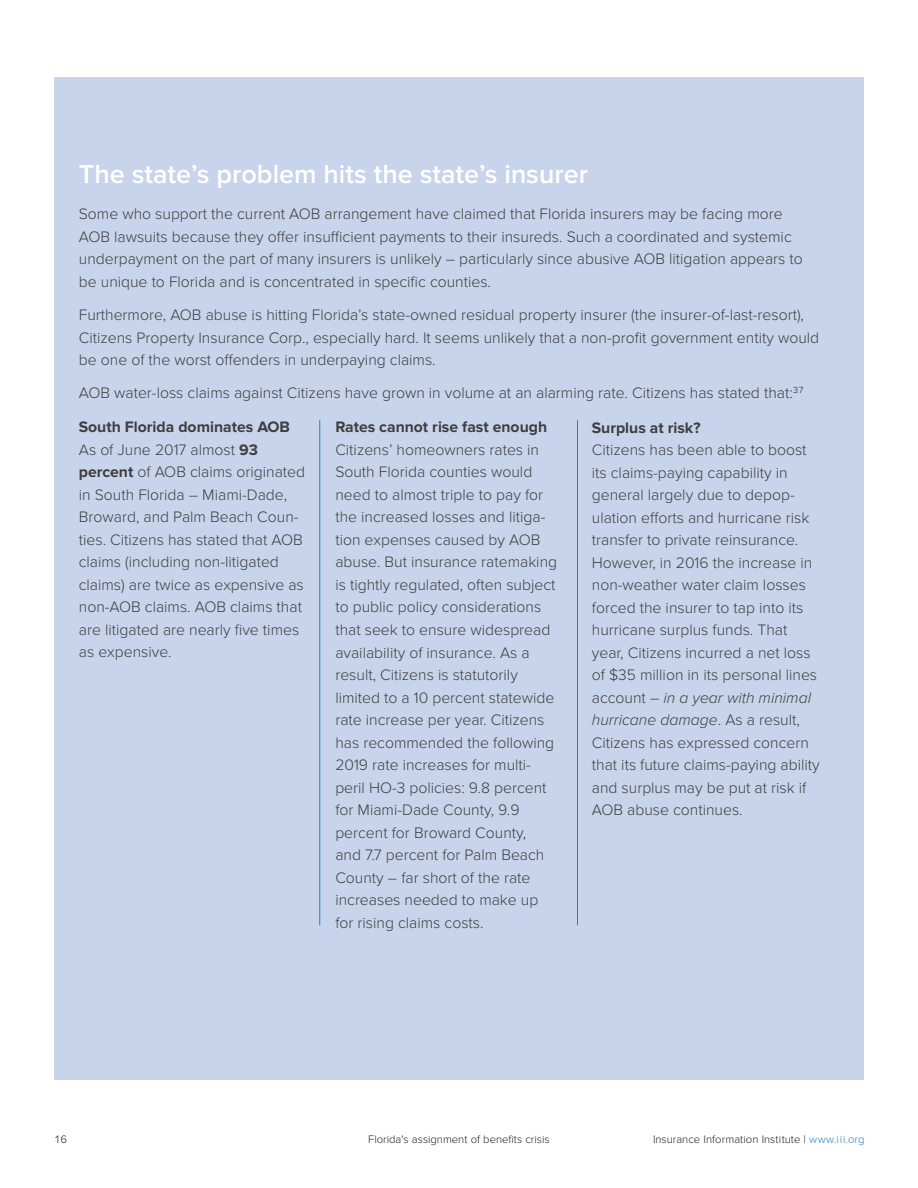
<style>
.page{position:relative;width:918px;height:1188px;background:#fff}
.page>*{position:absolute;margin:0;border:0;box-sizing:border-box;transform-origin:0 0}
.Article_headings{font:600 27px "Proxima Nova";color:#fff}
.Text{font:300 15.75px/22.5px "Proxima Nova";color:#3e3e3f}
.t1{font:300 11.25px "Proxima Nova";color:#231f20}
.s1{font-weight:700}
.s2{font-style:italic}
.s3{color:#2f7dbe}
</style>
<div class="page">
<div style="left:54px;top:78px;width:810px;height:1002px;background:#c8d4eb"></div>
<hr style="left:319px;top:420px;width:1px;height:506px;background:#2f7dbe">
<hr style="left:577px;top:420px;width:1px;height:506px;background:#2f7dbe">
<p class="Article_headings" style="left:79px;top:159px;width:511px">The state’s problem hits the state’s insurer</p>
<p class="Text" style="left:79px;top:203px;width:726px">Some who support the current AOB arrangement have claimed that Florida insurers may be facing more AOB lawsuits because they offer insufficient payments to their insureds. Such a coordinated and systemic underpayment on the part of many insurers is unlikely – particularly since abusive AOB litigation appears to be unique to Florida and is concentrated in specific counties.</p>
<p class="Text" style="left:79px;top:304px;width:742px">Furthermore, AOB abuse is hitting Florida’s state-owned residual property insurer (the insurer-of-last-resort),<br>Citizens Property Insurance Corp., especially hard. It seems unlikely that a non-profit government entity would be one of the worst offenders in underpaying claims.</p>
<p class="Text" style="left:79px;top:382px;width:726px">AOB water-loss claims against Citizens have grown in volume at an alarming rate. Citizens has stated that:<sup>37</sup></p>
<p class="Text" style="left:79px;top:416px;width:228px"><span class="s1">South Florida dominates AOB<br></span>As of June 2017 almost <span class="s1">93 percent</span> of AOB claims originated in South Florida – Miami-Dade,<br>Broward, and Palm Beach Coun&shy;ties. Citizens has stated that AOB claims (including non-litigated claims) are twice as expensive as non-AOB claims. AOB claims that are litigated are nearly five times as expensive.</p>
<p class="Text" style="left:335px;top:416px;width:223px"><span class="s1">Rates cannot rise fast enough<br></span>Citizens’ homeowners rates in<br>South Florida counties would need to almost triple to pay for the increased losses and litiga&shy;tion expenses caused by AOB abuse. But insurance ratemaking is tightly regulated, often subject to public policy considerations that seek to ensure widespread availability of insurance. As a result, Citizens is statutorily limited to a 10 percent statewide rate increase per year. Citizens has recommended the following<br>2019 rate increases for multi&shy;peril HO-3 policies: 9.8 percent for Miami-Dade County, 9.9 percent for Broward County,<br>and 7.7 percent for Palm Beach<br>County – far short of the rate increases needed to make up for rising claims costs.</p>
<p class="Text" style="left:592px;top:416px;width:229px"><span class="s1">Surplus at risk?<br></span>Citizens has been able to boost its claims-paying capability in general largely due to depop&shy;ulation efforts and hurricane risk transfer to private reinsurance.<br>However, in 2016 the increase in non-weather water claim losses forced the insurer to tap into its hurricane surplus funds. That year, Citizens incurred a net loss of $35 million in its personal lines account – <span class="s2">in a year with minimal hurricane damage</span>. As a result,<br>Citizens has expressed concern that its future claims-paying ability and surplus may be put at risk if<br>AOB abuse continues.</p>
<p class="t1" style="left:54px;top:1133px;width:15px">16</p>
<p class="t1" style="left:368px;top:1133px;width:183px">Florida's assignment of benefits crisis</p>
<p class="t1" style="left:653px;top:1133px;width:213px">Insurance Information Institute | <span class="s3">www.iii.org</span></p>
</div>
